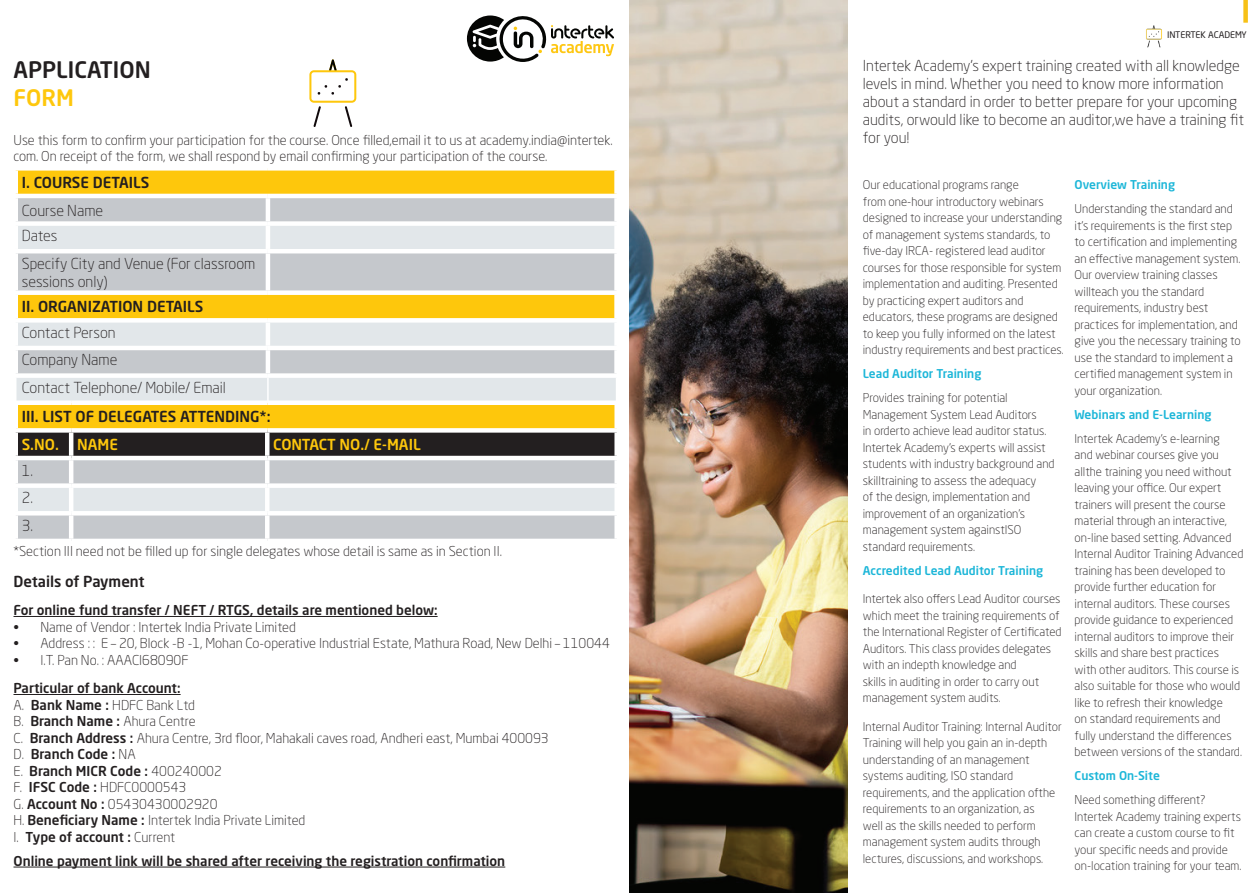
<style>
.page{position:relative;width:1259px;height:893px;background:#fff}
.page>*{position:absolute;margin:0;border:0;box-sizing:border-box;transform-origin:0 0}
.t1{font:500 22.5px "Neo Sans Pro";color:#231f20}
.t2{font:500 22.5px "Neo Sans Pro";color:#fec70c}
.Pa4{font:300 15px/18px "Neo Sans Std";color:#231f20}
.t3{font:300 15px/18px "Neo Sans Pro";color:#231f20}
.t4{font:500 15px "Neo Sans Pro";color:#231f20}
.t5{font:500 15px "Neo Sans Pro";color:#fec70c}
.t6{font:300 13.5px/16.2px "Neo Sans Pro";color:#231f20}
.t7{font:500 13.5px "Neo Sans Pro";color:#231f20}
.t8{font:300 12px/16.5px "Neo Sans Std";color:#231f20}
.t9{font:500 12px "Neo Sans Std";color:#1cb6d8}
.t10{font:9px "Neo Sans Pro";color:#231f20}
.s1{font-weight:500}
.s2{font-weight:300}
</style>
<div class="page">
<div style="left:18px;top:171px;width:596px;height:147px;background:#fec70c"></div>
<svg style="left:18px;top:198px;width:596px;height:92px"></svg>
<hr style="left:14px;top:194px;width:254px;height:4px;background:#fff">
<hr style="left:268px;top:194px;width:351px;height:4px;background:#fff">
<hr style="left:266px;top:198px;width:4px;height:23px;background:#fff">
<div style="left:14px;top:221px;width:254px;height:5px;background:#fff"></div>
<div style="left:268px;top:221px;width:351px;height:5px;background:#fff"></div>
<hr style="left:266px;top:226px;width:4px;height:23px;background:#fff">
<hr style="left:14px;top:249px;width:254px;height:4px;background:#fff">
<hr style="left:268px;top:249px;width:351px;height:4px;background:#fff">
<hr style="left:266px;top:253px;width:4px;height:37px;background:#fff">
<div style="left:14px;top:290px;width:254px;height:5px;background:#fff"></div>
<div style="left:268px;top:290px;width:351px;height:5px;background:#fff"></div>
<svg style="left:16px;top:322px;width:600px;height:78px"></svg>
<div style="left:16px;top:403px;width:601px;height:27px;background:#fec70c"></div>
<svg style="left:18px;top:433px;width:596px;height:106px"></svg>
<div style="left:14px;top:400px;width:57px;height:5px;background:#fff"></div>
<hr style="left:14px;top:405px;width:4px;height:23px;background:#fff">
<div style="left:71px;top:400px;width:196px;height:5px;background:#fff"></div>
<div style="left:267px;top:400px;width:352px;height:5px;background:#fff"></div>
<div style="left:614px;top:405px;width:5px;height:23px;background:#fff"></div>
<div style="left:14px;top:428px;width:57px;height:5px;background:#fff"></div>
<div style="left:71px;top:428px;width:196px;height:5px;background:#fff"></div>
<hr style="left:69px;top:433px;width:4px;height:23px;background:#fff">
<div style="left:267px;top:428px;width:352px;height:5px;background:#fff"></div>
<hr style="left:265px;top:433px;width:4px;height:23px;background:#fff">
<hr style="left:14px;top:456px;width:57px;height:4px;background:#fff">
<hr style="left:71px;top:456px;width:196px;height:4px;background:#fff">
<hr style="left:69px;top:460px;width:4px;height:23px;background:#fff">
<hr style="left:267px;top:456px;width:352px;height:4px;background:#fff">
<hr style="left:265px;top:460px;width:4px;height:23px;background:#fff">
<div style="left:14px;top:483px;width:57px;height:5px;background:#fff"></div>
<div style="left:71px;top:483px;width:196px;height:5px;background:#fff"></div>
<hr style="left:69px;top:488px;width:4px;height:23px;background:#fff">
<div style="left:267px;top:483px;width:352px;height:5px;background:#fff"></div>
<hr style="left:265px;top:488px;width:4px;height:23px;background:#fff">
<hr style="left:14px;top:511px;width:57px;height:4px;background:#fff">
<hr style="left:71px;top:511px;width:196px;height:4px;background:#fff">
<hr style="left:69px;top:515px;width:4px;height:24px;background:#fff">
<hr style="left:267px;top:511px;width:352px;height:4px;background:#fff">
<hr style="left:265px;top:515px;width:4px;height:24px;background:#fff">
<svg style="left:309px;top:59px;width:47px;height:68px"></svg>
<svg style="left:467px;top:15px;width:147px;height:47px"></svg>
<hr style="left:14px;top:616px;width:423px;height:1px;background:#231f20">
<hr style="left:14px;top:694px;width:167px;height:1px;background:#231f20">
<hr style="left:14px;top:866px;width:491px;height:1px;background:#231f20">
<img style="left:629px;top:0;width:218px;height:893px">
<svg style="left:1243px;top:0;width:4px;height:23px"></svg>
<img style="left:1146px;top:25px;width:16px;height:23px">
<p class="t1" style="left:14px;top:55px;width:139px">APPLICATION</p>
<p class="t2" style="left:14px;top:84px;width:62px">FORM</p>
<p class="t6" style="left:14px;top:132px;width:601px">Use this form to confirm your participation for the course. Once filled,email it to us at academy.india@intertek. com. On receipt of the form, we shall respond by email confirming your participation of the course.</p>
<p class="t4" style="left:22px;top:173px;width:129px">I. COURSE DETAILS</p>
<p class="t3" style="left:22px;top:201px;width:83px">Course Name</p>
<p class="t3" style="left:22px;top:226px;width:37px">Dates</p>
<p class="t3" style="left:22px;top:254px;width:235px">Specify City and Venue (For classroom sessions only)</p>
<p class="t4" style="left:22px;top:297px;width:183px">II. ORGANIZATION DETAILS</p>
<p class="t3" style="left:22px;top:323px;width:95px">Contact Person</p>
<p class="t3" style="left:22px;top:351px;width:97px">Company Name</p>
<p class="t3" style="left:22px;top:378px;width:206px">Contact Telephone/ Mobile/ Email</p>
<p class="t4" style="left:22px;top:407px;width:250px">III. LIST OF DELEGATES ATTENDING*:</p>
<p class="t5" style="left:22px;top:435px;width:39px">S.NO.</p>
<p class="t5" style="left:77px;top:435px;width:42px">NAME</p>
<p class="t5" style="left:273px;top:435px;width:149px">CONTACT NO./ E-MAIL</p>
<p class="t3" style="left:22px;top:461px;width:13px">1.</p>
<p class="t3" style="left:22px;top:488px;width:13px">2.</p>
<p class="t3" style="left:22px;top:516px;width:13px">3.</p>
<p class="t6" style="left:14px;top:543px;width:490px">*Section III need not be filled up for single delegates whose detail is same as in Section II.</p>
<p class="t4" style="left:14px;top:572px;width:133px">Details of Payment</p>
<p class="t7" style="left:14px;top:602px;width:425px">For online fund transfer / NEFT / RTGS, details are mentioned below:</p>
<p class="t6" style="left:14px;top:619px;width:284px">• Name of Vendor : Intertek India Private Limited</p>
<p class="t6" style="left:14px;top:635px;width:598px">• Address : : E – 20, Block -B -1, Mohan Co-operative Industrial Estate, Mathura Road, New Delhi – 110044</p>
<p class="t6" style="left:14px;top:652px;width:176px">• I.T. Pan No. : AAACI68090F</p>
<p class="t7" style="left:14px;top:680px;width:169px">Particular of bank Account:</p>
<p class="t6" style="left:14px;top:697px;width:183px">A. <span class="s1">Bank Name :</span> HDFC Bank Ltd</p>
<p class="t6" style="left:14px;top:713px;width:184px">B. <span class="s1">Branch Name :</span> Ahura Centre</p>
<p class="t6" style="left:14px;top:730px;width:537px">C. <span class="s1">Branch Address :</span> Ahura Centre, 3rd floor, Mahakali caves road, Andheri east, Mumbai 400093</p>
<p class="t7" style="left:14px;top:746px;width:124px"><span class="s2">D.</span> Branch Code : <span class="s2">NA</span></p>
<p class="t7" style="left:14px;top:762px;width:210px"><span class="s2">E.</span> Branch MICR Code : <span class="s2">400240002</span></p>
<p class="t6" style="left:14px;top:779px;width:174px">F. <span class="s1">IFSC Code :</span> HDFC0000543</p>
<p class="t6" style="left:14px;top:796px;width:206px">G. <span class="s1">Account No :</span> 05430430002920</p>
<p class="t6" style="left:14px;top:812px;width:293px">H. <span class="s1">Beneficiary Name :</span> Intertek India Private Limited</p>
<p class="t7" style="left:14px;top:828px;width:163px"><span class="s2">I.</span> Type of account : <span class="s2">Current</span></p>
<p class="t7" style="left:14px;top:852px;width:493px">Online payment link will be shared after receiving the registration confirmation</p>
<p class="t10" style="left:1167px;top:29px;width:81px">INTERTEK ACADEMY</p>
<p class="Pa4" style="left:863px;top:57px;width:383px">Intertek Academy’s expert training created with all knowledge levels in mind. Whether you need to know more information about a standard in order to better prepare for your upcoming audits, orwould like to become an auditor,we have a training fit for you!</p>
<p class="t8" style="left:863px;top:177px;width:202px">Our educational programs range<br>from one-hour introductory webinars designed to increase your understanding of management systems standards, to five-day IRCA- registered lead auditor courses for those responsible for system implementation and auditing. Presented by practicing expert auditors and educators, these programs are designed to keep you fully informed on the latest industry requirements and best practices.</p>
<p class="t9" style="left:863px;top:366px;width:120px">Lead Auditor Training</p>
<p class="t8" style="left:863px;top:390px;width:193px">Provides training for potential Management System Lead Auditors<br>in orderto achieve lead auditor status.<br>Intertek Academy’s experts will assist students with industry background and skilltraining to assess the adequacy<br>of the design, implementation and improvement of an organization’s management system againstISO standard requirements.</p>
<p class="t9" style="left:863px;top:563px;width:182px">Accredited Lead Auditor Training</p>
<p class="t8" style="left:863px;top:591px;width:200px">Intertek also offers Lead Auditor courses which meet the training requirements of the International Register of Certificated Auditors. This class provides delegates with an indepth knowledge and<br>skills in auditing in order to carry out management system audits.</p>
<p class="t8" style="left:863px;top:718px;width:200px">Internal Auditor Training: Internal Auditor Training will help you gain an in-depth understanding of an management systems auditing, ISO standard requirements, and the application ofthe requirements to an organization, as<br>well as the skills needed to perform management system audits through lectures, discussions, and workshops.</p>
<p class="t9" style="left:1074px;top:177px;width:102px">Overview Training</p>
<p class="t8" style="left:1074px;top:201px;width:168px">Understanding the standard and it’s requirements is the first step to certification and implementing an effective management system.<br>Our overview training classes willteach you the standard requirements, industry best practices for implementation, and give you the necessary training to use the standard to implement a certified management system in your organization.</p>
<p class="t9" style="left:1074px;top:407px;width:138px">Webinars and E-Learning</p>
<p class="t8" style="left:1074px;top:430px;width:170px">Intertek Academy’s e-learning<br>and webinar courses give you allthe training you need without leaving your office. Our expert trainers will present the course material through an interactive, on-line based setting. Advanced<br>Internal Auditor Training Advanced training has been developed to provide further education for internal auditors. These courses provide guidance to experienced internal auditors to improve their skills and share best practices with other auditors. This course is also suitable for those who would like to refresh their knowledge<br>on standard requirements and fully understand the differences between versions of the standard.</p>
<p class="t9" style="left:1074px;top:768px;width:87px">Custom On-Site</p>
<p class="t8" style="left:1074px;top:792px;width:168px">Need something different?<br>Intertek Academy training experts can create a custom course to fit your specific needs and provide on-location training for your team.</p>
</div>
